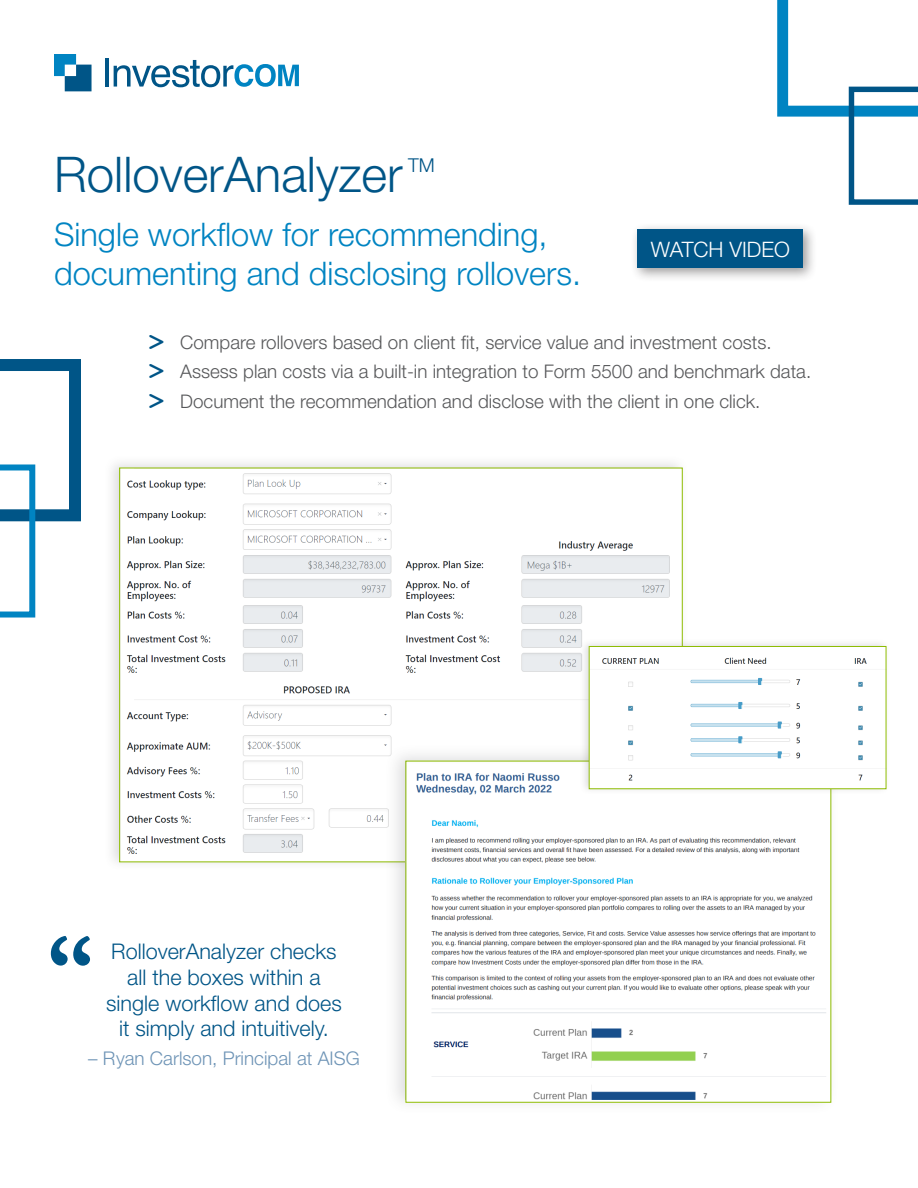
<style>
.page{position:relative;width:918px;height:1188px;background:#fff}
.page>*{position:absolute;margin:0;border:0;box-sizing:border-box;transform-origin:0 0}
.Header_1{font:700 94.5px "Garamond";color:#005587}
.Header_3{font:300 49.35px "Helvetica Neue LT Std";color:#005587}
.Lead{font:300 32.55px/39px "Helvetica Neue LT Std";color:#0084c2}
.Lead-2{font:300 21.6px/26px "Helvetica Neue LT Std";color:#005587;text-align:center}
.Lead-3{font:300 21.3px "Helvetica Neue LT Std";color:#fff}
.Header_3-2{font:300 19.2px "Helvetica Neue LT Std";color:#005587}
.Lead-4{font:300 18.9px "Helvetica Neue LT Std";color:#6e94b6}
.t1{font:300 18.75px "Helvetica Neue LT Std";color:#57585a}
</style>
<div class="page">
<div style="left:103px;top:454px;width:586px;height:417px;background:#57585a;opacity:.2"></div>
<img style="left:121px;top:470px;width:560px;height:390px">
<svg style="left:54px;top:54px;width:38px;height:37px"></svg>
<hr style="left:105px;top:58px;width:4px;height:29px;background:#005587">
<svg style="left:114px;top:60px;width:185px;height:27px"></svg>
<svg style="left:777px;top:0;width:141px;height:205px"></svg>
<svg style="left:0;top:359px;width:81px;height:259px"></svg>
<div style="left:384px;top:743px;width:456px;height:372px;background:#57585a;opacity:.2"></div>
<img style="left:408px;top:763px;width:421px;height:338px">
<div style="left:579px;top:638px;width:311px;height:157px;background:#57585a;opacity:.2"></div>
<img style="left:591px;top:648px;width:293px;height:139px">
<div style="left:589px;top:646px;width:297px;height:143px;border:1px solid #8dbb00"></div>
<div style="left:630px;top:222px;width:188px;height:60px;background:#231f20;opacity:.45"></div>
<div style="left:638px;top:230px;width:165px;height:38px;background:#005587"></div>
<p class="Header_3" style="left:54px;top:144px;width:350px">RolloverAnalyzer</p>
<p class="Header_3-2" style="left:408px;top:154px;width:28px">TM</p>
<p class="Lead" style="left:54px;top:214px;width:529px">Single workflow for recommending, documenting and disclosing rollovers.</p>
<p class="Lead-3" style="left:651px;top:236px;width:141px">WATCH VIDEO</p>
<p class="t1" style="left:180px;top:331px;width:593px">Compare rollovers based on client fit, service value and investment costs.</p>
<p class="t1" style="left:180px;top:360px;width:632px">Assess plan costs via a built-in integration to Form 5500 and benchmark data.</p>
<p class="t1" style="left:180px;top:390px;width:582px">Document the recommendation and disclose with the client in one click.</p>
<p class="Header_1" style="left:46px;top:910px;width:48px">“</p>
<p class="Lead-2" style="left:106px;top:938px;width:237px">RolloverAnalyzer checks all the boxes within a single workflow and does it simply and intuitively.</p>
<p class="Lead-4" style="left:88px;top:1047px;width:273px">– Ryan Carlson, Principal at AISG</p>
</div>
